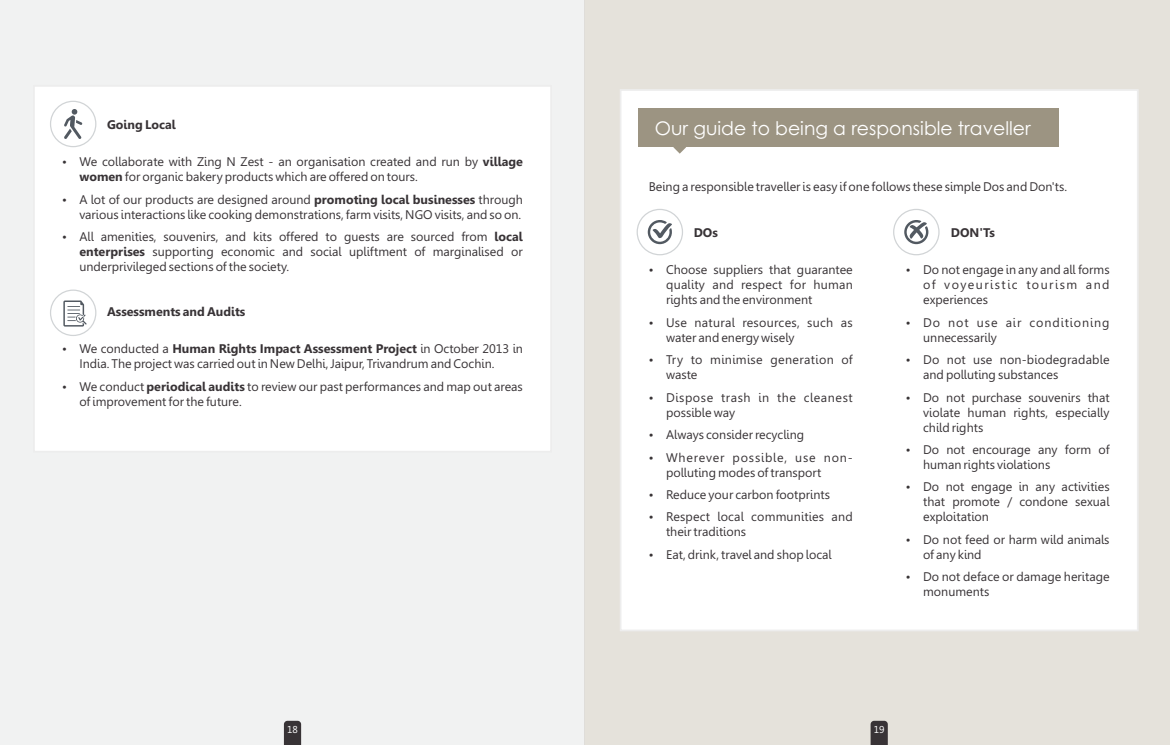
<style>
.page{position:relative;width:1170px;height:745px;background:#fff}
.page>*{position:absolute;margin:0;border:0;box-sizing:border-box;transform-origin:0 0}
.t1{font:18.75px "Century Gothic";color:#fff}
.t2{font:12.5px/15px "Leelawadee";color:#383336}
.t3{font:700 12.5px "Leelawadee";color:#383336}
.t4{font:12.5px/15px "Leelawadee";letter-spacing:.045em;color:#383336}
.t5{font:12.5px/15px "Leelawadee";letter-spacing:.07em;color:#383336}
.t6{font:12.5px/15px "Leelawadee";letter-spacing:.03em;color:#383336}
.t7{font:10px "Leelawadee";color:#fff}
.s1{font-weight:700}
</style>
<div class="page">
<div style="left:584px;top:0;width:585px;height:744px;background:#e5e2db"></div>
<div style="left:0;top:0;width:584px;height:744px;background:#f1f2f2"></div>
<div style="left:35px;top:87px;width:515px;height:363px;background:#fff"></div>
<svg style="left:284px;top:720px;width:17px;height:24px"></svg>
<svg style="left:870px;top:720px;width:17px;height:24px"></svg>
<div style="left:620px;top:89px;width:519px;height:542px;background:#fff"></div>
<div style="left:893px;top:209px;width:45px;height:45px;background:#fff;border-radius:50%"></div>
<svg style="left:904px;top:220px;width:24px;height:24px"></svg>
<div style="left:893px;top:209px;width:46px;height:46px;border:1px solid #d1d4d6;border-radius:50%"></div>
<div style="left:637px;top:209px;width:45px;height:45px;background:#fff;border-radius:50%"></div>
<svg style="left:647px;top:220px;width:25px;height:24px"></svg>
<div style="left:636px;top:209px;width:47px;height:46px;border:1px solid #d1d4d6;border-radius:50%"></div>
<div style="left:51px;top:101px;width:45px;height:45px;background:#fff;border-radius:50%"></div>
<svg style="left:64px;top:109px;width:18px;height:30px"></svg>
<div style="left:50px;top:101px;width:46px;height:46px;border:1px solid #d1d4d6;border-radius:50%"></div>
<div style="left:51px;top:290px;width:45px;height:45px;background:#fff;border-radius:50%"></div>
<svg style="left:63px;top:300px;width:24px;height:26px"></svg>
<div style="left:50px;top:289px;width:46px;height:47px;border:1px solid #d1d4d6;border-radius:50%"></div>
<div style="left:638px;top:108px;width:420px;height:39px;background:#9c9482"></div>
<svg style="left:673px;top:147px;width:13px;height:6px"></svg>
<p class="t3" style="left:107px;top:117px;width:70px">Going Local</p>
<p class="t2" style="left:79px;top:154px;width:445px;text-indent:-17px">• We collaborate with Zing N Zest - an organisation created and run by <span class="s1">village women</span> for organic bakery products which are offered on tours.</p>
<p class="t2" style="left:62px;top:192px;width:462px;text-align:right">• A lot of our products are designed around <span class="s1">promoting local businesses</span> through various interactions like cooking demonstrations, farm visits, NGO visits, and so on.</p>
<p class="t2" style="left:79px;top:229px;width:445px;text-align:justify;text-indent:-17px">• All amenities, souvenirs, and kits offered to guests are sourced from <span class="s1">local enterprises</span> supporting economic and social upliftment of marginalised or underprivileged sections of the society.</p>
<p class="t3" style="left:107px;top:304px;width:140px">Assessments and Audits</p>
<p class="t2" style="left:79px;top:341px;width:445px;text-indent:-17px">• We conducted a <span class="s1">Human Rights Impact Assessment Project</span> in October 2013 in<br>India. The project was carried out in New Delhi, Jaipur, Trivandrum and Cochin.</p>
<p class="t2" style="left:79px;top:378px;width:445px;text-indent:-17px">• We conduct <span class="s1">periodical audits</span> to review our past performances and map out areas of improvement for the future.</p>
<h1 class="t1" style="left:654px;top:120px;width:377px">Our guide to being a responsible traveller</h1>
<p class="t2" style="left:648px;top:179px;width:420px">Being a responsible traveller is easy if one follows these simple Dos and Don'ts.</p>
<p class="t3" style="left:693px;top:225px;width:26px">DOs</p>
<p class="t2" style="left:666px;top:262px;width:188px;text-align:justify;text-indent:-17px">• Choose suppliers that guarantee quality and respect for human rights and the environment</p>
<p class="t2" style="left:666px;top:314px;width:188px;text-indent:-17px">• Use natural resources, such as water and energy wisely</p>
<p class="t6" style="left:666px;top:352px;width:188px;text-indent:-17px">• Try to minimise generation of waste</p>
<p class="t4" style="left:666px;top:389px;width:188px;text-indent:-17px">• Dispose trash in the cleanest possible way</p>
<p class="t2" style="left:648px;top:427px;width:157px">• Always consider recycling</p>
<p class="t2" style="left:666px;top:449px;width:188px;text-indent:-17px">• Wherever possible, use non&shy;polluting modes of transport</p>
<p class="t2" style="left:648px;top:486px;width:183px">• Reduce your carbon footprints</p>
<p class="t2" style="left:666px;top:509px;width:188px;text-indent:-17px">• Respect local communities and their traditions</p>
<p class="t2" style="left:648px;top:546px;width:184px">• Eat, drink, travel and shop local</p>
<p class="t3" style="left:950px;top:225px;width:46px">DON'Ts</p>
<p class="t2" style="left:923px;top:262px;width:188px;text-align:justify;text-indent:-17px">• Do not engage in any and all forms of voyeuristic tourism and experiences</p>
<p class="t5" style="left:923px;top:314px;width:188px;text-indent:-17px">• Do not use air conditioning unnecessarily</p>
<p class="t2" style="left:923px;top:352px;width:188px;text-indent:-17px">• Do not use non-biodegradable and polluting substances</p>
<p class="t2" style="left:923px;top:389px;width:188px;text-align:justify;text-indent:-17px">• Do not purchase souvenirs that violate human rights, especially child rights</p>
<p class="t2" style="left:923px;top:442px;width:188px;text-indent:-17px">• Do not encourage any form of human rights violations</p>
<p class="t2" style="left:923px;top:479px;width:188px;text-align:justify;text-indent:-17px">• Do not engage in any activities that promote / condone sexual exploitation</p>
<p class="t2" style="left:923px;top:531px;width:188px;text-indent:-17px">• Do not feed or harm wild animals of any kind</p>
<p class="t2" style="left:923px;top:569px;width:188px;text-indent:-17px">• Do not deface or damage heritage monuments</p>
<p class="t7" style="left:287px;top:723px;width:12px">18</p>
<p class="t7" style="left:873px;top:723px;width:12px">19</p>
</div>
